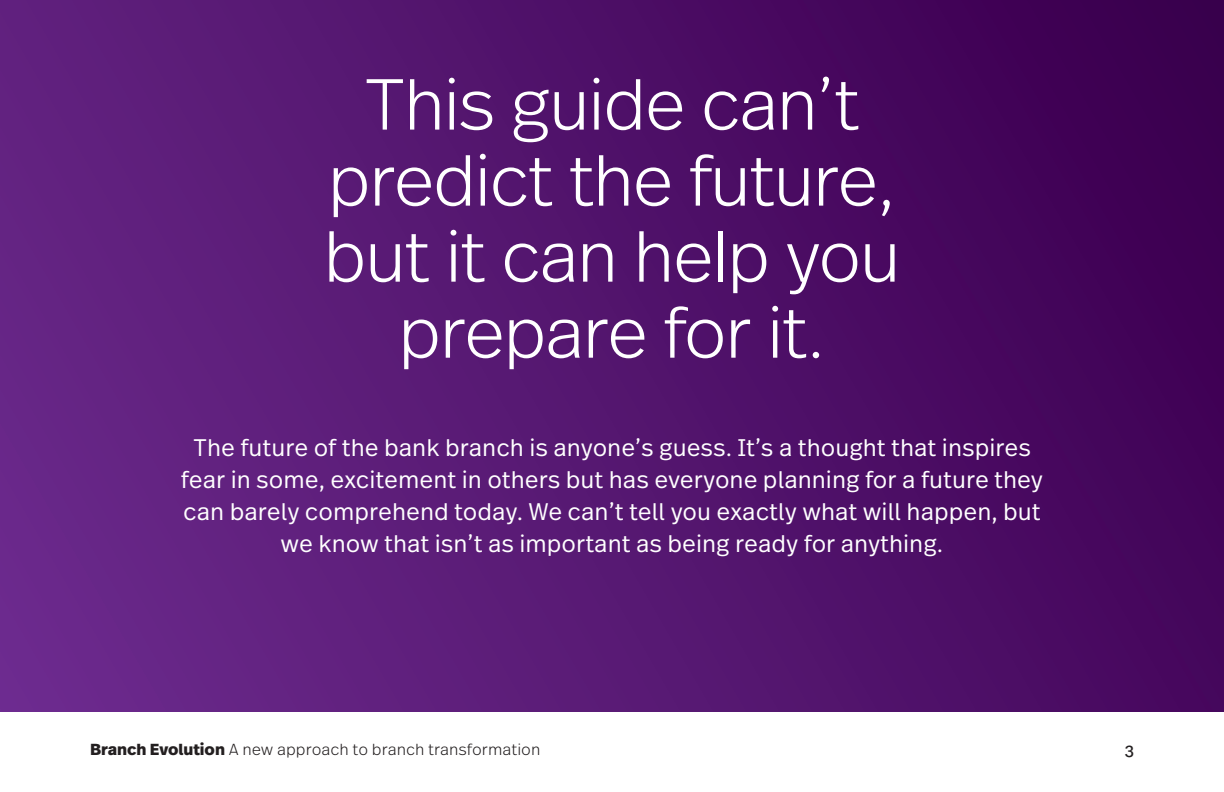
<style>
.page{position:relative;width:1224px;height:792px;background:#fff}
.page>*{position:absolute;margin:0;border:0;box-sizing:border-box;transform-origin:0 0}
.t1{font:300 72px/76px "Real Head Pro";color:#fff;text-align:center}
.t2{font:300 24px/32px "Real Text Pro";color:#fff;text-align:center}
.t3{font:300 16px "Real Text Pro";color:#231f20}
.t4{font:16px "Real Text Pro";color:#231f20}
.s1{font-weight:800}
</style>
<div class="page">
<div style="left:0;top:0;width:1224px;height:712px;background:linear-gradient(to right,#672787,#3f0154)"></div>
<h1 class="t1" style="left:324px;top:63px;width:577px">This guide can’t predict the future, but it can help you prepare for it.</h1>
<p class="t2" style="left:181px;top:431px;width:864px">The future of the bank branch is anyone’s guess. It’s a thought that inspires fear in some, excitement in others but has everyone planning for a future they can barely comprehend today. We can’t tell you exactly what will happen, but we know that isn’t as important as being ready for anything.</p>
<p class="t3" style="left:90px;top:738px;width:452px"><span class="s1">Branch Evolution</span> A new approach to branch transformation</p>
<p class="t4" style="left:1125px;top:739px;width:11px">3</p>
</div>
